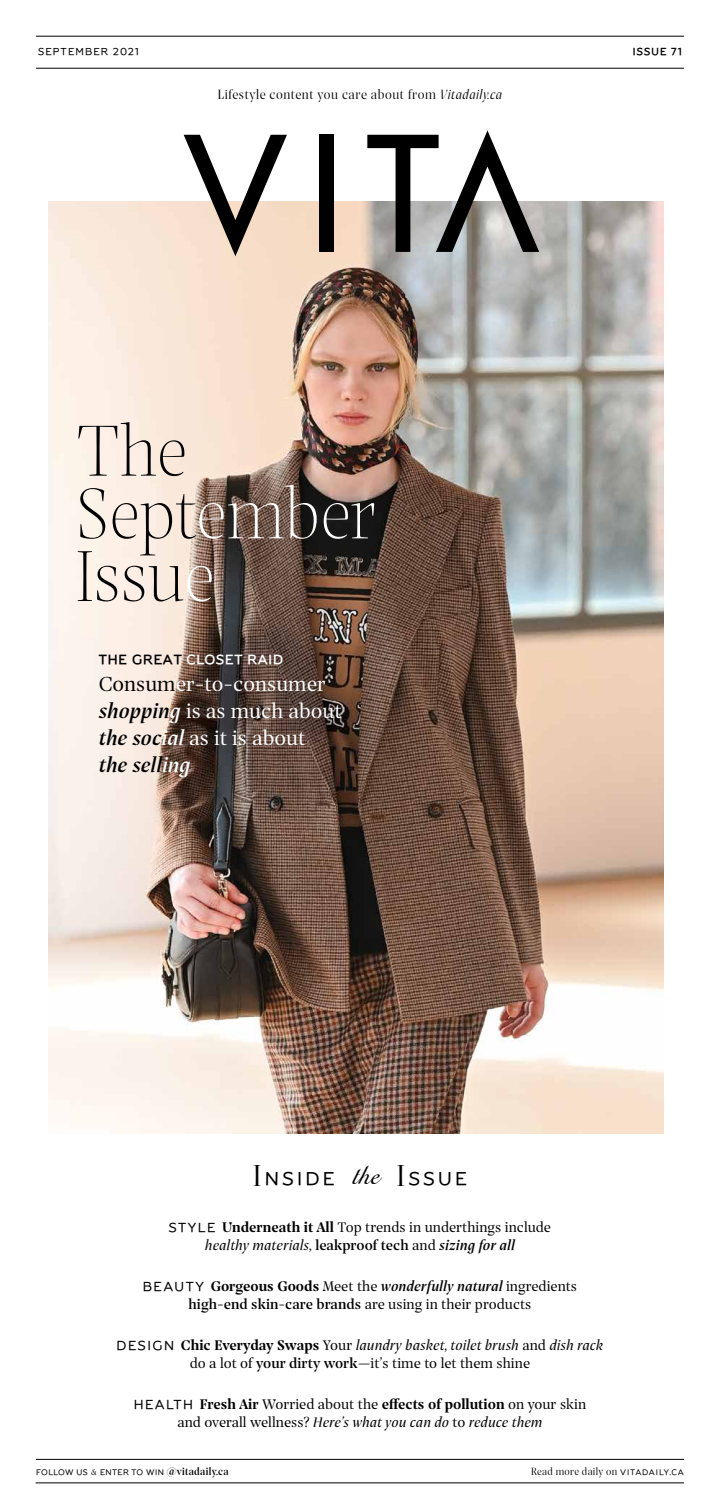
<style>
.page{position:relative;width:720px;height:1512px;background:#fff}
.page>*{position:absolute;margin:0;border:0;box-sizing:border-box;transform-origin:0 0}
.t1{font:300 75.9px/62.7px "Prospectus L";color:#000}
.t2{font:22px/27px "Prospectus M";color:#fff}
.t3{font:22px "Prospectus M S Bd It";color:#000}
.t4{font:600 18.4px "Grover";letter-spacing:.17em;color:#000}
.t5{font:15px/18px "Prospectus M";color:#000;text-align:center}
.t6{font:15px "Prospectus M Bld";color:#000}
.t7{font:italic 15px "Prospectus M";color:#000}
.t8{font:15px "Prospectus M S Bd";color:#000}
.t9{font:14px "Prospectus L";letter-spacing:.04em;color:#000}
.t10{font:700 13px "Grover";letter-spacing:.07em;color:#fff}
.t11{font:11px "Prospectus L";letter-spacing:.03em;color:#000}
.t12{font:600 10px "Grover";letter-spacing:.11em;color:#000}
.t13{font:700 10px "Grover";letter-spacing:.11em;color:#000}
.t14{font:600 8px "Grover";letter-spacing:.05em;color:#000}
.s1{font-style:italic}
.s2{color:#fff}
.s3{color:#000}
.s4{font-family:"Prospectus M S Bd It";color:#000}
.s5{font-family:"Prospectus M S Bd It"}
.s6{font-family:"Prospectus L";font-weight:400;font-size:31.7px}
.s7{font-family:"Baxter Clean";font-weight:400;font-size:33.8px}
.s8{font-family:"Grover";font-weight:600;font-size:13px}
.s9{font-family:"Prospectus M Bld"}
.s10{font-family:"Prospectus M S Bd"}
.s11{font-family:"Prospectus M"}
.s12{font-style:normal}
.s13{font-family:"Prospectus L";font-weight:400;font-size:9px}
.s14{font-family:"Prospectus L S Bd";font-weight:400;font-size:11px}
.s15{font-family:"Grover";font-weight:600;font-size:8px}
</style>
<div class="page">
<img style="left:48px;top:202px;width:616px;height:932px">
<svg style="left:184px;top:135px;width:103px;height:121px"></svg>
<div style="left:319px;top:135px;width:15px;height:117px;background:#000"></div>
<svg style="left:367px;top:130px;width:172px;height:122px"></svg>
<hr style="left:36px;top:68px;width:648px;height:1px;background:#000">
<hr style="left:36px;top:36px;width:648px;height:1px;background:#000">
<hr style="left:36px;top:1483px;width:648px;height:1px;background:#000">
<hr style="left:36px;top:1459px;width:648px;height:1px;background:#000">
<p class="t12" style="left:38px;top:47px;width:102px">SEPTEMBER 2021</p>
<p class="t9" style="left:218px;top:84px;width:286px">Lifestyle content you care about from <span class="s1">Vitadaily.ca</span></p>
<h1 class="t1" style="left:76px;top:419px;width:303px">The<br>Sept<span class="s2">ember<br></span>Issu<span class="s2">e</span></h1>
<p class="t10" style="left:99px;top:653px;width:186px"><span class="s3">THE GREAT</span> CLOSET RAID</p>
<h2 class="t2" style="left:99px;top:670px;width:245px"><span class="s3">Consum</span>er-to-consumer <span class="s4">shoppin</span><span class="s5">g</span> is as much about <span class="s4">the soc</span><span class="s5">ial</span> as it is about</h2>
<h2 class="t3" style="left:99px;top:749px;width:94px">the sell<span class="s2">ing</span></h2>
<p class="t13" style="left:633px;top:46px;width:51px">ISSUE 71</p>
<p class="t4" style="left:253px;top:1170px;width:215px"><span class="s6">I</span>NSIDE <span class="s7">the</span> <span class="s6">I</span>SSUE</p>
<p class="t5" style="left:169px;top:1218px;width:384px"><span class="s8">STYLE</span> <span class="s9">Underneath it All</span> Top trends in underthings include <span class="s1">healthy materials</span>, <span class="s10">leakproof tech</span> and <span class="s5">sizing for all</span></p>
<p class="t5" style="left:143px;top:1277px;width:436px"><span class="s8">BEAUTY</span> <span class="s9">Gorgeous Goods</span> Meet the <span class="s5">wonderfully natural</span> ingredients</p>
<p class="t8" style="left:189px;top:1293px;width:344px">high-end skin-care brands <span class="s11">are using in their products</span></p>
<p class="t5" style="left:117px;top:1336px;width:488px"><span class="s8">DESIGN</span> <span class="s9">Chic Everyday Swaps</span> Your <span class="s1">laundry basket</span>, <span class="s1">toilet brush</span> and <span class="s1">dish rack </span>do a lot of <span class="s10">your dirty work</span>—it’s time to let them shine</p>
<p class="t6" style="left:134px;top:1392px;width:454px"><span class="s8">HEALTH</span> Fresh Air <span class="s11">Worried about the</span> effects of pollution <span class="s11">on your skin</span></p>
<p class="t7" style="left:177px;top:1412px;width:367px"><span class="s12">and overall wellness?</span> Here’s what you can do <span class="s12">to</span> reduce them</p>
<p class="t14" style="left:36px;top:1468px;width:194px">FOLLOW US <span class="s13">&amp;</span> ENTER TO WIN <span class="s14">@vitadaily.ca</span></p>
<p class="t11" style="left:531px;top:1463px;width:154px">Read more daily on <span class="s15">VITADAILY.CA</span></p>
</div>
